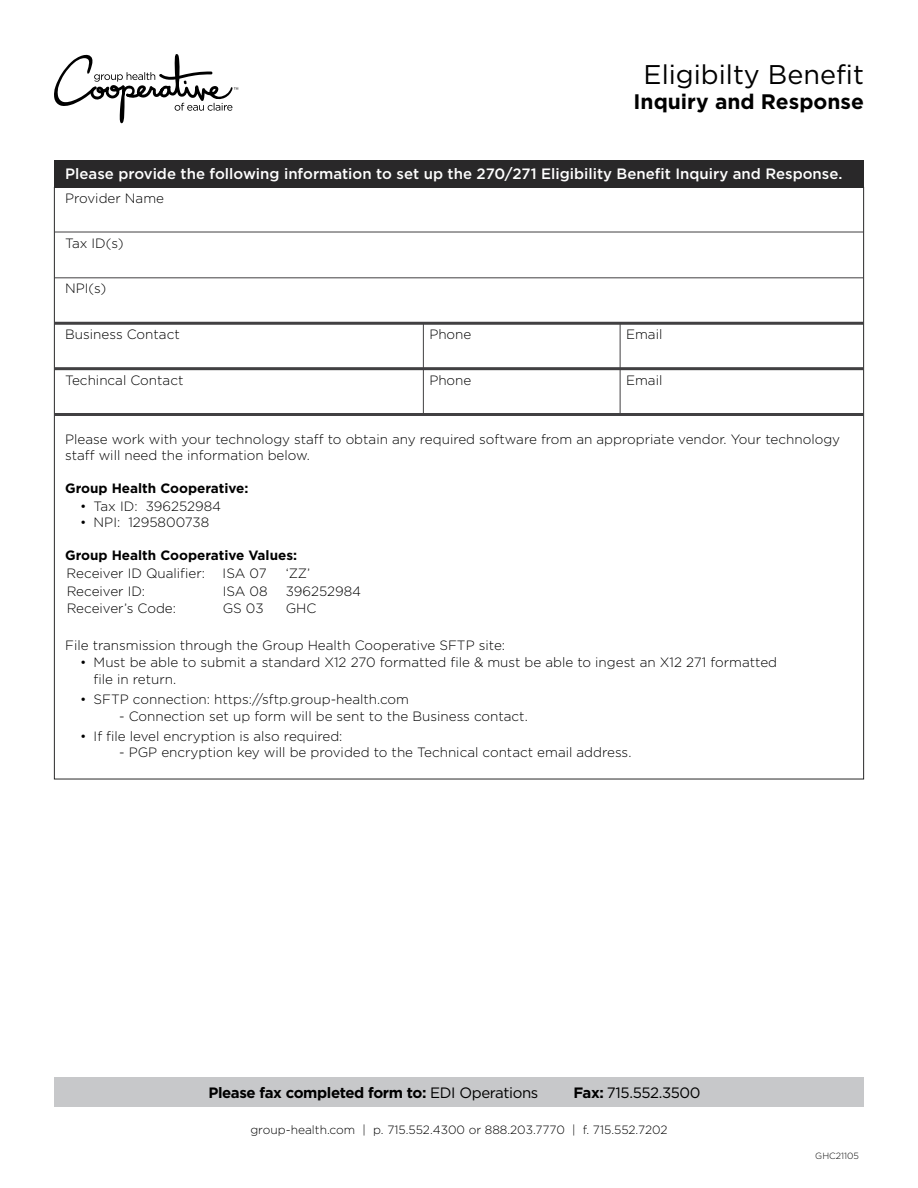
<style>
.page{position:relative;width:918px;height:1188px;background:#fff}
.page>*{position:absolute;margin:0;border:0;box-sizing:border-box;transform-origin:0 0}
.t1{font:27px "Gotham HTF";color:#000}
.t2{font:700 21px "Gotham HTF";color:#000}
.t3{font:500 15px "Gotham HTF";color:#fff}
.t4{font:700 15px "Gotham HTF";letter-spacing:-.025em;color:#000}
.t5{font:15px "Gotham HTF";letter-spacing:-.025em;color:#000}
.t6{font:300 13.5px/16.2px "Gotham HTF";color:#000}
.t7{font:700 13.5px "Gotham HTF";color:#000}
.t8{font:300 12px "Gotham HTF";color:#000}
.t9{font:300 9px "Gotham HTF";color:#000}
.s1{font-weight:400}
.s2{font-weight:700}
</style>
<div class="page">
<svg style="left:54px;top:54px;width:184px;height:69px"></svg>
<hr style="left:423px;top:323px;width:1px;height:92px;background:#414042">
<hr style="left:620px;top:323px;width:1px;height:92px;background:#414042">
<div style="left:54px;top:160px;width:810px;height:27px;background:#292829"></div>
<hr style="left:54px;top:232px;width:810px;height:1px;background:#414042">
<hr style="left:54px;top:277px;width:810px;height:1px;background:#414042">
<hr style="left:54px;top:322px;width:810px;height:3px;background:#414042">
<hr style="left:54px;top:367px;width:810px;height:3px;background:#414042">
<hr style="left:54px;top:413px;width:810px;height:3px;background:#414042">
<div style="left:54px;top:1077px;width:810px;height:30px;background:#c7c8ca"></div>
<h1 class="t1" style="left:644px;top:60px;width:222px">Eligibilty Benefit</h1>
<h2 class="t2" style="left:634px;top:90px;width:232px">Inquiry and Response</h2>
<p class="t3" style="left:65px;top:165px;width:779px">Please provide the following information to set up the 270/271 Eligibility Benefit Inquiry and Response.</p>
<p class="t6" style="left:65px;top:190px;width:100px">Provider Name</p>
<p class="t6" style="left:65px;top:235px;width:60px">Tax ID(s)</p>
<p class="t6" style="left:65px;top:280px;width:43px">NPI(s)</p>
<p class="t6" style="left:65px;top:326px;width:116px">Business Contact</p>
<p class="t6" style="left:429px;top:326px;width:44px">Phone</p>
<p class="t6" style="left:429px;top:372px;width:44px">Phone</p>
<p class="t6" style="left:626px;top:326px;width:38px">Email</p>
<p class="t6" style="left:65px;top:372px;width:120px">Techincal Contact</p>
<p class="t6" style="left:626px;top:372px;width:38px">Email</p>
<p class="t6" style="left:65px;top:431px;width:777px">Please work with your technology staff to obtain any required software from an appropriate vendor. Your technology staff will need the information below.</p>
<p class="t7" style="left:65px;top:480px;width:185px">Group Health Cooperative:</p>
<p class="t6" style="left:80px;top:498px;width:143px">• Tax ID: 396252984</p>
<p class="t6" style="left:80px;top:514px;width:131px">• NPI: 1295800738</p>
<p class="t7" style="left:65px;top:548px;width:234px">Group Health Cooperative Values:</p>
<p class="t6" style="left:67px;top:565px;width:140px">Receiver ID Qualifier:</p>
<p class="t6" style="left:223px;top:565px;width:45px">ISA 07</p>
<p class="t6" style="left:286px;top:565px;width:26px">‘ZZ’</p>
<p class="t6" style="left:67px;top:583px;width:80px">Receiver ID:</p>
<p class="t6" style="left:223px;top:583px;width:46px">ISA 08</p>
<p class="t6" style="left:286px;top:583px;width:77px">396252984</p>
<p class="t6" style="left:67px;top:600px;width:111px">Receiver’s Code:</p>
<p class="t6" style="left:223px;top:600px;width:42px">GS 03</p>
<p class="t6" style="left:286px;top:600px;width:32px">GHC</p>
<p class="t6" style="left:65px;top:637px;width:442px">File transmission through the Group Health Cooperative SFTP site:</p>
<p class="t6" style="left:94px;top:654px;width:685px;text-indent:-14px">• Must be able to submit a standard X12 270 formatted file &amp; must be able to ingest an X12 271 formatted file in return.</p>
<p class="t6" style="left:80px;top:691px;width:330px">• SFTP connection: https://sftp.group-health.com</p>
<p class="t6" style="left:119px;top:708px;width:410px">- Connection set up form will be sent to the Business contact.</p>
<p class="t6" style="left:80px;top:728px;width:264px">• If file level encryption is also required:</p>
<p class="t6" style="left:119px;top:744px;width:514px">- PGP encryption key will be provided to the Technical contact email address.</p>
<p class="t4" style="left:208px;top:1084px;width:331px">Please fax completed form to: <span class="s1">EDI Operations</span></p>
<p class="t5" style="left:574px;top:1084px;width:129px"><span class="s2">Fax:</span> 715.552.3500</p>
<p class="t8" style="left:250px;top:1123px;width:419px">group-health.com | p. 715.552.4300 or 888.203.7770 | f. 715.552.7202</p>
<p class="t9" style="left:815px;top:1151px;width:45px">GHC21105</p>
</div>
